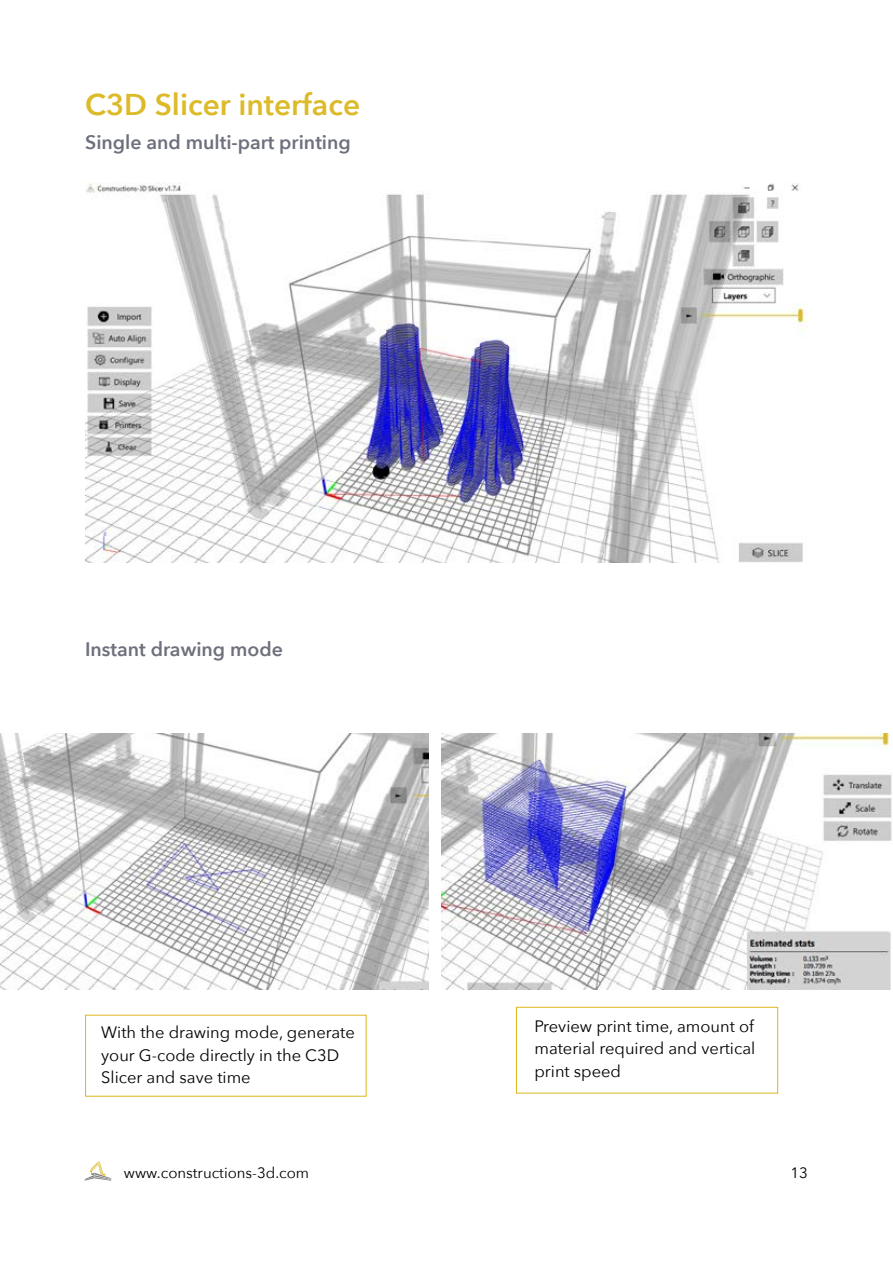
<style>
.page{position:relative;width:893px;height:1263px;background:#fff}
.page>*{position:absolute;margin:0;border:0;box-sizing:border-box;transform-origin:0 0}
.t1{font:600 30px "Avenir Next";color:#ddba28}
.t2{font:600 19.5px "Avenir Next";color:#6e717d}
.t3{font:16.5px/22.5px "Avenir Next";color:#000}
.t4{font:15px "Avenir Next";color:#000}
</style>
<div class="page">
<svg style="left:85px;top:1161px;width:26px;height:20px"></svg>
<img style="left:0;top:734px;width:429px;height:256px">
<img style="left:441px;top:734px;width:451px;height:256px">
<img style="left:85px;top:182px;width:723px;height:381px">
<div style="left:85px;top:1015px;width:282px;height:82px;background:#fff;border:1px solid #deba21"></div>
<div style="left:516px;top:1007px;width:262px;height:87px;background:#fff;border:1px solid #deba21"></div>
<h1 class="t1" style="left:85px;top:79px;width:277px">C3D Slicer interface</h1>
<p class="t2" style="left:85px;top:126px;width:267px">Single and multi-part printing</p>
<p class="t2" style="left:85px;top:632px;width:199px">Instant drawing mode</p>
<p class="t3" style="left:101px;top:1020px;width:255px">With the drawing mode, generate your G-code directly in the C3D<br>Slicer and save time</p>
<p class="t3" style="left:534px;top:1014px;width:222px;text-align:justify">Preview print time, amount of material required and vertical print speed</p>
<p class="t4" style="left:124px;top:1160px;width:187px">www.constructions-3d.com</p>
<p class="t4" style="left:790px;top:1160px;width:19px">13</p>
</div>
